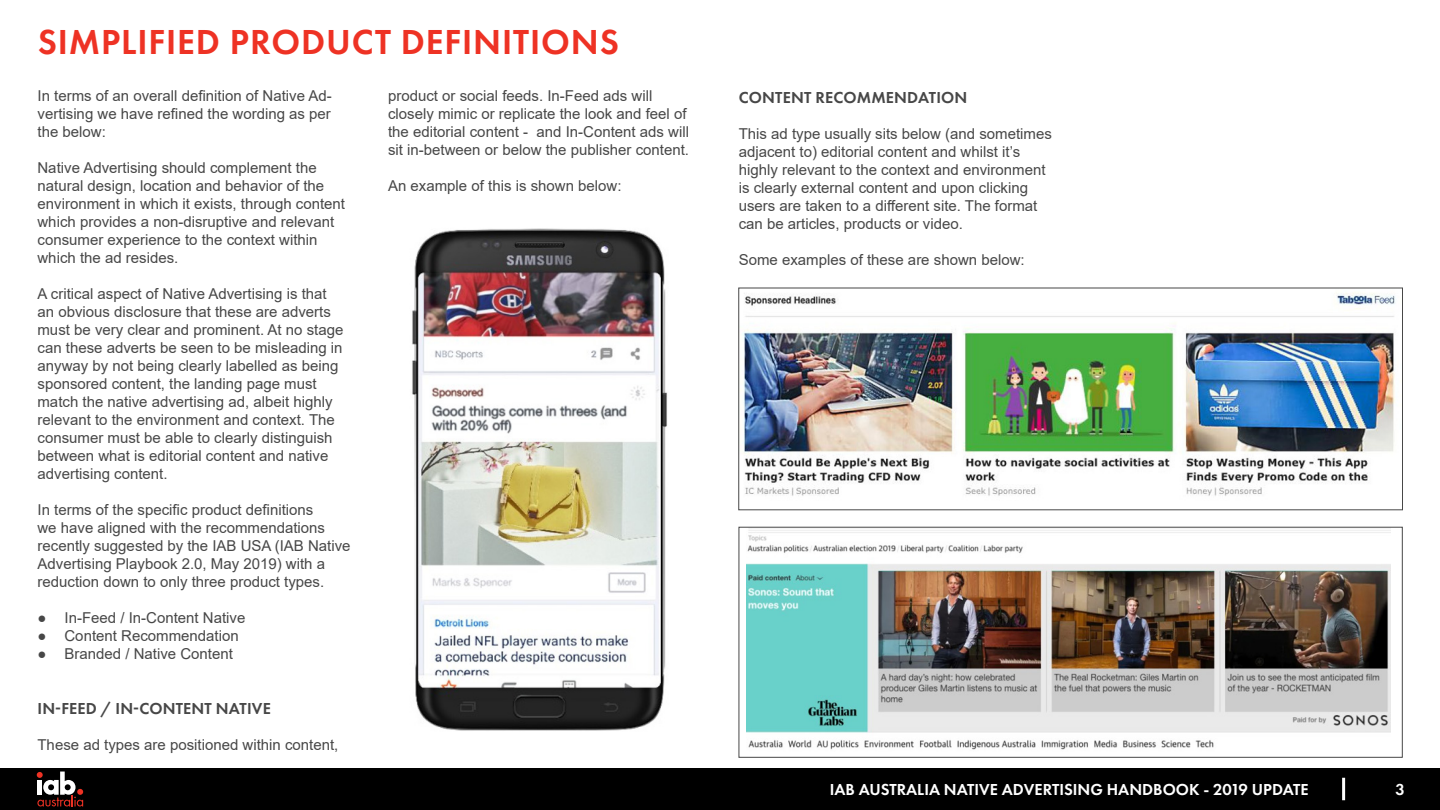
<style>
.page{position:relative;width:1440px;height:810px;background:#fff}
.page>*{position:absolute;margin:0;border:0;box-sizing:border-box;transform-origin:0 0}
.Chapter_Head{font:600 36px "Futura PT";letter-spacing:.025em;color:#ee3224}
.t1{font:600 16.5px "Futura PT";color:#fff}
.Sub_Hed{font:600 16.5px "Futura PT";letter-spacing:.01em;color:#474747}
.Body{font:15px/18px "Arial";color:#474747}
</style>
<div class="page">
<div style="left:0;top:768px;width:1440px;height:42px;background:#000"></div>
<svg style="left:37px;top:772px;width:46px;height:34px"></svg>
<hr style="left:1342px;top:778px;width:3px;height:22px;background:#fff">
<img style="left:412px;top:228px;width:255px;height:503px">
<img style="left:742px;top:293px;width:653px;height:203px">
<div style="left:739px;top:288px;width:664px;height:222px;border:1px solid #474747"></div>
<img style="left:747px;top:530px;width:643px;height:220px">
<div style="left:739px;top:527px;width:663px;height:231px;border:1px solid #474747"></div>
<p class="Chapter_Head" style="left:38px;top:20px;width:583px">SIMPLIFIED PRODUCT DEFINITIONS</p>
<p class="Body" style="left:38px;top:87px;width:296px;text-align:justify">In terms of an overall definition of Native Ad&shy;vertising we have refined the wording as per the below:</p>
<p class="Body" style="left:38px;top:159px;width:309px">Native Advertising should complement the natural design, location and behavior of the environment in which it exists, through content which provides a non-disruptive and relevant consumer experience to the context within which the ad resides.</p>
<p class="Body" style="left:38px;top:285px;width:307px">A critical aspect of Native Advertising is that an obvious disclosure that these are adverts must be very clear and prominent. At no stage can these adverts be seen to be misleading in anyway by not being clearly labelled as being sponsored content, the landing page must match the native advertising ad, albeit highly relevant to the environment and context. The consumer must be able to clearly distinguish between what is editorial content and native advertising content.</p>
<p class="Body" style="left:38px;top:501px;width:315px">In terms of the specific product definitions<br>we have aligned with the recommendations recently suggested by the IAB USA (IAB Native Advertising Playbook 2.0, May 2019) with a reduction down to only three product types.</p>
<p class="Body" style="left:38px;top:609px;width:209px">● In-Feed / In-Content Native</p>
<p class="Body" style="left:38px;top:627px;width:203px">● Content Recommendation</p>
<p class="Body" style="left:38px;top:645px;width:197px">● Branded / Native Content</p>
<p class="Body" style="left:388px;top:87px;width:302px">product or social feeds. In-Feed ads will closely mimic or replicate the look and feel of the editorial content - and In-Content ads will sit in-between or below the publisher content.</p>
<p class="Body" style="left:388px;top:177px;width:235px">An example of this is shown below:</p>
<p class="Sub_Hed" style="left:38px;top:698px;width:235px">IN-FEED / IN-CONTENT NATIVE</p>
<p class="Body" style="left:38px;top:736px;width:302px">These ad types are positioned within content,</p>
<p class="Sub_Hed" style="left:739px;top:87px;width:230px">CONTENT RECOMMENDATION</p>
<p class="Body" style="left:739px;top:124px;width:315px">This ad type usually sits below (and sometimes adjacent to) editorial content and whilst it’s highly relevant to the context and environment is clearly external content and upon clicking users are taken to a different site. The format can be articles, products or video.</p>
<p class="Body" style="left:739px;top:250px;width:287px">Some examples of these are shown below:</p>
<p class="t1" style="left:830px;top:779px;width:481px">IAB AUSTRALIA NATIVE ADVERTISING HANDBOOK - 2019 UPDATE</p>
<p class="t1" style="left:1395px;top:779px;width:11px">3</p>
</div>
